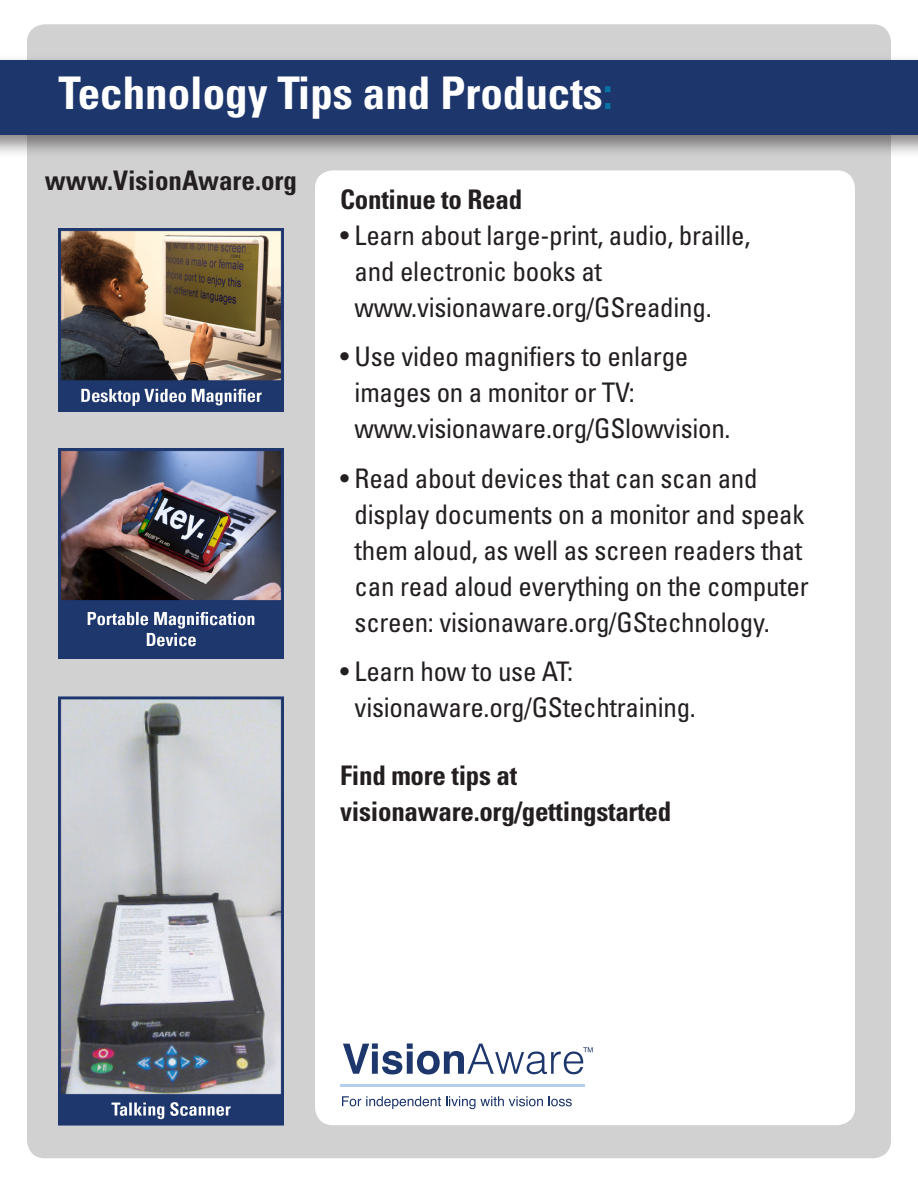
<style>
.page{position:relative;width:918px;height:1188px;background:#fff}
.page>*{position:absolute;margin:0;border:0;box-sizing:border-box;transform-origin:0 0}
.t1{font:700 condensed 45px "Univers LT Std";color:#fff}
.t2{font:condensed 27px/36px "Univers LT Std";letter-spacing:-.01em;color:#231f20}
.t3{font:700 condensed 27px "Univers LT Std";letter-spacing:-.01em;color:#231f20}
.s1{color:#0974a4}
</style>
<div class="page">
<div style="left:27px;top:24px;width:864px;height:1134px;background:#d1d1d1;border-radius:18px"></div>
<div style="left:0;top:53px;width:918px;height:106px;background:#231f20;opacity:.55"></div>
<div style="left:0;top:60px;width:918px;height:74px;background:#1d366c"></div>
<div style="left:315px;top:170px;width:540px;height:955px;background:#fff;border-radius:18px"></div>
<img style="left:58px;top:229px;width:226px;height:182px">
<img style="left:58px;top:449px;width:226px;height:210px">
<img style="left:58px;top:696px;width:226px;height:429px">
<svg style="left:342px;top:1096px;width:201px;height:13px"></svg>
<svg style="left:549px;top:1096px;width:23px;height:10px"></svg>
<hr style="left:341px;top:1085px;width:244px;height:2px;background:#b3cfec">
<svg style="left:343px;top:1043px;width:250px;height:31px"></svg>
<p class="t1" style="left:58px;top:66px;width:556px">Technology Tips and Products<span class="s1">:</span></p>
<p class="t3" style="left:45px;top:164px;width:254px">www.VisionAware.org</p>
<p class="t3" style="left:340px;top:182px;width:183px">Continue to Read</p>
<p class="t2" style="left:355px;top:217px;width:397px;text-indent:-14px">• Learn about large-print, audio, braille, and electronic books at www.visionaware.org/GSreading.</p>
<p class="t2" style="left:355px;top:338px;width:378px;text-indent:-14px">• Use video magnifiers to enlarge images on a monitor or TV: www.visionaware.org/GSlowvision.</p>
<p class="t2" style="left:355px;top:460px;width:456px;text-indent:-14px">• Read about devices that can scan and display documents on a monitor and speak them aloud, as well as screen readers that can read aloud everything on the computer screen: visionaware.org/GStechnology.</p>
<p class="t2" style="left:355px;top:653px;width:343px;text-indent:-14px">• Learn how to use AT: visionaware.org/GStechtraining.</p>
<p class="t3" style="left:340px;top:758px;width:179px">Find more tips at</p>
<p class="t3" style="left:340px;top:794px;width:333px">visionaware.org/gettingstarted</p>
</div>
